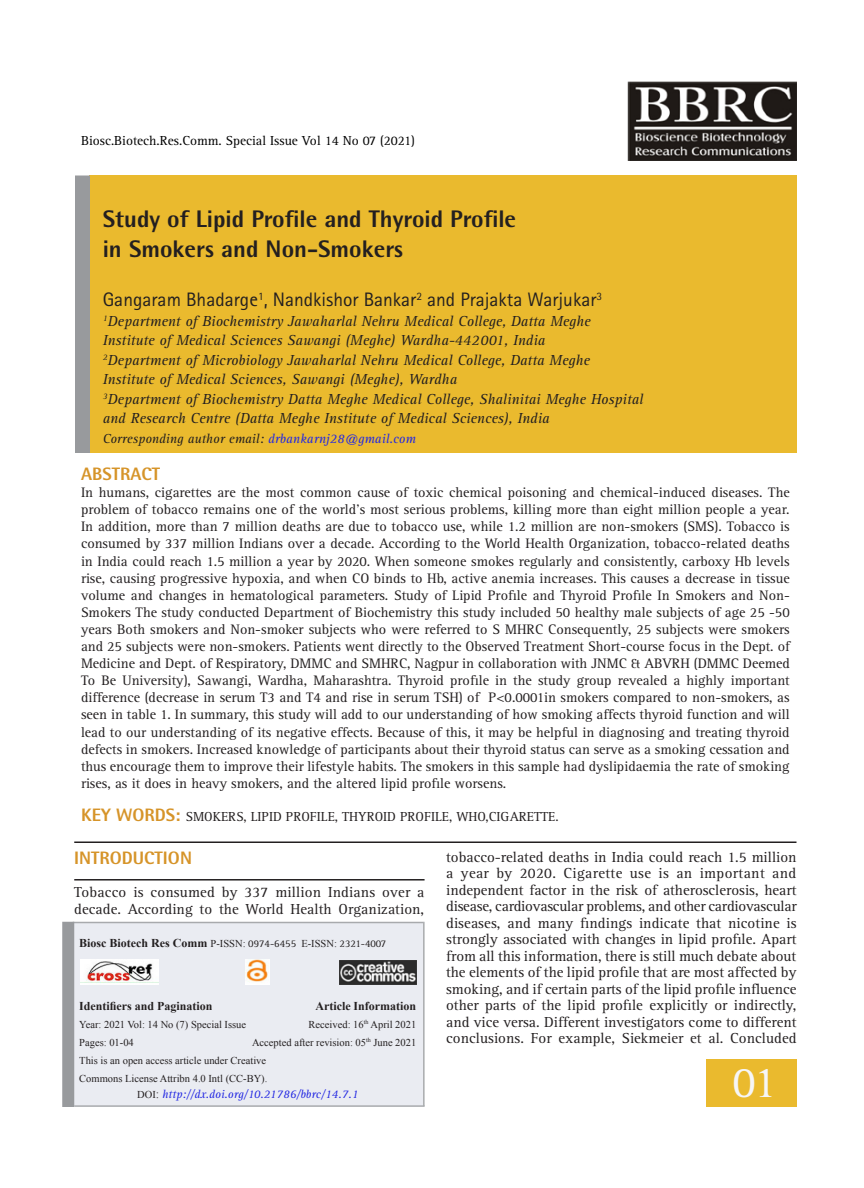
<style>
.page{position:relative;width:864px;height:1188px;background:#fff}
.page>*{position:absolute;margin:0;border:0;box-sizing:border-box;transform-origin:0 0}
.Body_text{font:45px "Rotis Serif Std";color:#f6f6f7}
.Body_text-2{font:800 24px/30px "Rotis Semi Sans Std";color:#231f20}
.Body_text-3{font:19.5px "Rotis Sans Serif Std";color:#231f20}
.Body_text-4{font:800 18px "Rotis Semi Sans Std";color:#d69429}
.Body_text-5{font:15px/16.5px "Rotis Serif Std";letter-spacing:.005em;color:#231f20}
.Body_text-6{font:italic 15px "Rotis Serif Std";color:#231f20}
.Body_text-7{font:14.25px/17.1px "Rotis Serif Std";color:#231f20;text-align:justify}
.Body_text-8{font:13.5px "Rotis Serif Std";color:#231f20}
.Body_text-9{font:13.5px "Rotis Serif Std";color:#000}
.Body_text-10{font:italic 13.5px "Rotis Serif Std";color:#231f20}
.Body_text-11{font:700 12px "Times New Roman";color:#231f20}
.Body_text-12{font:italic 12px "Rotis Serif Std";color:#2328e2}
.Body_text-13{font:10.5px "Times New Roman";color:#231f20}
.s1{color:#2328e2}
.s2{font-family:"Rotis Semi Sans Std";font-weight:800;font-size:18px;color:#d69429}
.s3{font-weight:400;font-size:10.5px}
.s4{font-family:"Rotis Serif Std";font-weight:400;font-size:10.5px}
.s5{font-family:"Times New Roman";font-style:normal;font-size:10.5px;color:#231f20}
.s6{font-family:"Times New Roman";font-style:normal;color:#231f20}
</style>
<div class="page">
<img style="left:627px;top:81px;width:169px;height:79px">
<div style="left:89px;top:176px;width:707px;height:277px;background:#eaba2e"></div>
<div style="left:75px;top:176px;width:15px;height:277px;background:#989a9d"></div>
<hr style="left:74px;top:842px;width:722px;height:1px;background:#231f20">
<div style="left:73px;top:922px;width:350px;height:184px;background:#eaecf2"></div>
<hr style="left:73px;top:922px;width:350px;height:1px;background:#a8aaad">
<hr style="left:423px;top:922px;width:2px;height:184px;background:#a8aaad">
<img style="left:339px;top:960px;width:77px;height:25px">
<img style="left:245px;top:959px;width:24px;height:26px">
<img style="left:80px;top:959px;width:79px;height:26px">
<hr style="left:74px;top:1105px;width:351px;height:2px;background:#a8aaad">
<div style="left:62px;top:922px;width:12px;height:185px;background:#989a9d"></div>
<div style="left:706px;top:1060px;width:90px;height:47px;background:#eaba2e"></div>
<hr style="left:74px;top:879px;width:351px;height:2px;background:#231f20">
<p class="Body_text-9" style="left:81px;top:133px;width:335px">Biosc.Biotech.Res.Comm. Special Issue Vol 14 No 07 (2021)</p>
<p class="Body_text-2" style="left:103px;top:203px;width:415px">Study of Lipid Profile and Thyroid Profile in Smokers and Non-Smokers</p>
<p class="Body_text-3" style="left:103px;top:288px;width:501px">Gangaram Bhadarge<sup>1</sup>, Nandkishor Bankar<sup>2</sup> and Prajakta Warjukar<sup>3</sup></p>
<p class="Body_text-6" style="left:103px;top:312px;width:489px"><sup>1</sup>Department of Biochemistry Jawaharlal Nehru Medical College, Datta Meghe</p>
<p class="Body_text-6" style="left:103px;top:332px;width:444px">Institute of Medical Sciences Sawangi (Meghe) Wardha-442001, India</p>
<p class="Body_text-6" style="left:103px;top:351px;width:489px"><sup>2</sup>Department of Microbiology Jawaharlal Nehru Medical College, Datta Meghe</p>
<p class="Body_text-6" style="left:103px;top:371px;width:356px">Institute of Medical Sciences, Sawangi (Meghe), Wardha</p>
<p class="Body_text-6" style="left:103px;top:390px;width:542px"><sup>3</sup>Department of Biochemistry Datta Meghe Medical College, Shalinitai Meghe Hospital</p>
<p class="Body_text-6" style="left:103px;top:410px;width:448px">and Research Centre (Datta Meghe Institute of Medical Sciences), India</p>
<p class="Body_text-10" style="left:103px;top:431px;width:315px">Corresponding author email: <span class="s1">drbankarnj28@gmail.com</span></p>
<p class="Body_text-4" style="left:81px;top:462px;width:81px">ABSTRACT</p>
<p class="Body_text-7" style="left:81px;top:484px;width:712px">In humans, cigarettes are the most common cause of toxic chemical poisoning and chemical-induced diseases. The problem of tobacco remains one of the world's most serious problems, killing more than eight million people a year.<br>In addition, more than 7 million deaths are due to tobacco use, while 1.2 million are non-smokers (SMS). Tobacco is consumed by 337 million Indians over a decade. According to the World Health Organization, tobacco-related deaths in India could reach 1.5 million a year by 2020. When someone smokes regularly and consistently, carboxy Hb levels rise, causing progressive hypoxia, and when CO binds to Hb, active anemia increases. This causes a decrease in tissue volume and changes in hematological parameters. Study of Lipid Profile and Thyroid Profile In Smokers and Non-Smokers The study conducted Department of Biochemistry this study included 50 healthy male subjects of age 25 -50 years Both smokers and Non-smoker subjects who were referred to S MHRC Consequently, 25 subjects were smokers and 25 subjects were non-smokers. Patients went directly to the Observed Treatment Short-course focus in the Dept. of Medicine and Dept. of Respiratory, DMMC and SMHRC, Nagpur in collaboration with JNMC &amp; ABVRH (DMMC Deemed To Be University), Sawangi, Wardha, Maharashtra. Thyroid profile in the study group revealed a highly important difference (decrease in serum T3 and T4 and rise in serum TSH) of P&lt;0.0001in smokers compared to non-smokers, as seen in table 1. In summary, this study will add to our understanding of how smoking affects thyroid function and will lead to our understanding of its negative effects. Because of this, it may be helpful in diagnosing and treating thyroid defects in smokers. Increased knowledge of participants about their thyroid status can serve as a smoking cessation and thus encourage them to improve their lifestyle habits. The smokers in this sample had dyslipidaemia the rate of smoking rises, as it does in heavy smokers, and the altered lipid profile worsens.</p>
<p class="Body_text-8" style="left:81px;top:809px;width:184px"><span class="s2">KEY WORDS:</span> Smokers, Lipid</p>
<p class="Body_text-8" style="left:286px;top:809px;width:89px">profile, Thyroid</p>
<p class="Body_text-8" style="left:400px;top:809px;width:160px">profile, WHO,Cigarette.</p>
<p class="Body_text-4" style="left:74px;top:846px;width:119px">INTRODUCTION</p>
<p class="Body_text-5" style="left:74px;top:884px;width:352px">Tobacco is consumed by 337 million Indians over a decade. According to the World Health Organization,</p>
<p class="Body_text-11" style="left:79px;top:935px;width:308px">Biosc Biotech Res Comm <span class="s3">P-ISSN:</span> <span class="s4">0974-6455</span> <span class="s3">E-ISSN:</span> <span class="s4">2321-4007</span></p>
<p class="Body_text-11" style="left:79px;top:997px;width:135px">Identifiers and Pagination</p>
<p class="Body_text-11" style="left:315px;top:997px;width:102px">Article Information</p>
<p class="Body_text-13" style="left:79px;top:1017px;width:168px">Year: 2021 Vol: 14 No (7) Special Issue</p>
<p class="Body_text-13" style="left:309px;top:1017px;width:109px">Received: 16<sup>th</sup> April 2021</p>
<p class="Body_text-13" style="left:79px;top:1035px;width:56px">Pages: 01-04</p>
<p class="Body_text-13" style="left:252px;top:1035px;width:166px">Accepted after revision: 05<sup>th</sup> June 2021</p>
<p class="Body_text-13" style="left:79px;top:1053px;width:188px">This is an open access article under Creative</p>
<p class="Body_text-13" style="left:79px;top:1071px;width:190px">Commons License Attribn 4.0 Intl (CC-BY).</p>
<p class="Body_text-12" style="left:137px;top:1087px;width:223px"><span class="s5">DOI</span><span class="s6">:</span> http://dx.doi.org/10.21786/bbrc/14.7.1</p>
<p class="Body_text-5" style="left:446px;top:849px;width:352px;text-align:justify">tobacco-related deaths in India could reach 1.5 million a year by 2020. Cigarette use is an important and independent factor in the risk of atherosclerosis, heart disease, cardiovascular problems, and other cardiovascular diseases, and many findings indicate that nicotine is strongly associated with changes in lipid profile. Apart from all this information, there is still much debate about the elements of the lipid profile that are most affected by smoking, and if certain parts of the lipid profile influence other parts of the lipid profile explicitly or indirectly, and vice versa. Different investigators come to different conclusions. For example, Siekmeier et al. Concluded</p>
<p class="Body_text" style="left:732px;top:1056px;width:46px">01</p>
</div>
